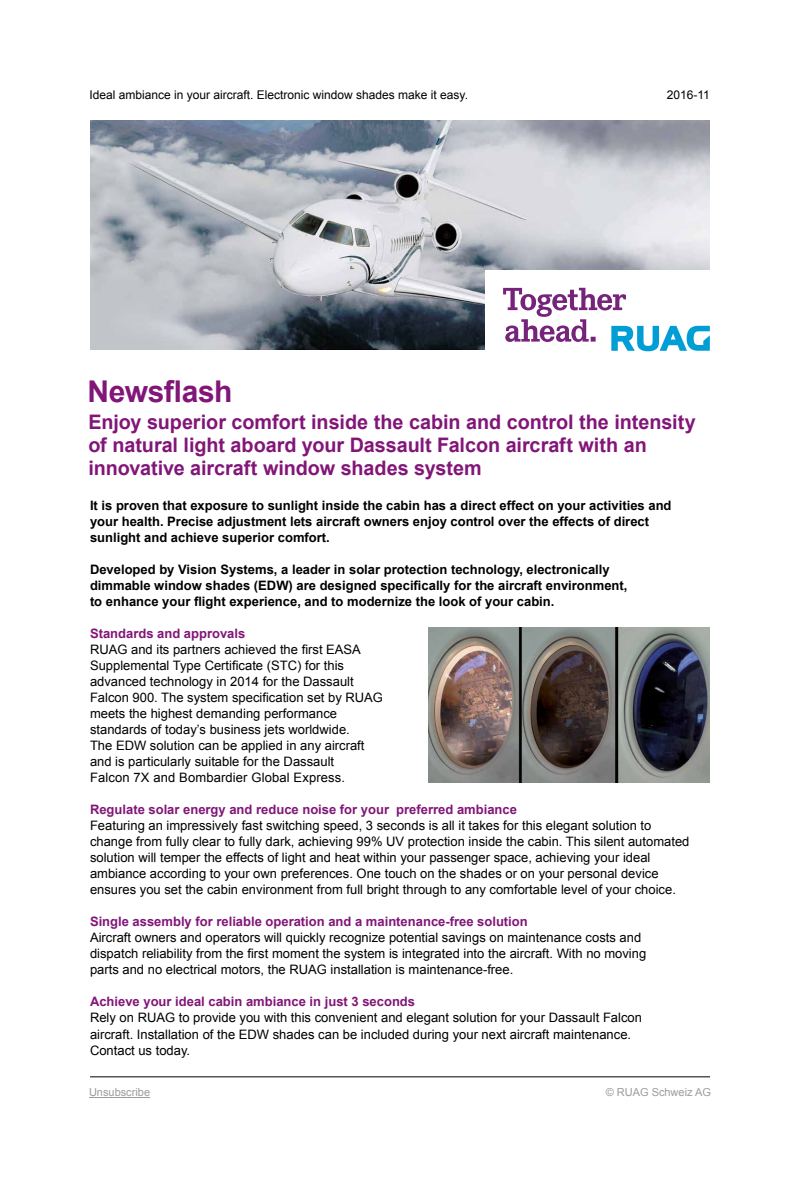
<style>
.page{position:relative;width:800px;height:1200px;background:#fff}
.page>*{position:absolute;margin:0;border:0;box-sizing:border-box;transform-origin:0 0}
.t1{font:700 30px "Arial";letter-spacing:-.015em;color:#821678}
.t2{font:700 20px/23px "Arial";letter-spacing:-.005em;color:#821678}
.t3{font:13px/16px "Arial";color:#000}
.t4{font:700 13px/16px "Arial";color:#000}
.t5{font:700 13px "Arial";color:#821678}
.t6{font:12px "Arial";color:#000}
.t7{font:11px "Arial";color:#9c9c9d}
</style>
<div class="page">
<img style="left:90px;top:120px;width:620px;height:230px">
<div style="left:485px;top:270px;width:234px;height:94px;background:#fff"></div>
<svg style="left:503px;top:288px;width:207px;height:63px"></svg>
<img style="left:429px;top:628px;width:281px;height:155px">
<hr style="left:90px;top:1076px;width:620px;height:1px;background:#000">
<hr style="left:89px;top:1097px;width:61px;height:1px;background:#9c9c9d">
<p class="t6" style="left:89px;top:87px;width:380px">Ideal ambiance in your aircraft. Electronic window shades make it easy.</p>
<p class="t6" style="left:667px;top:87px;width:45px">2016-11</p>
<h1 class="t1" style="left:88px;top:371px;width:146px">Newsflash</h1>
<h2 class="t2" style="left:88px;top:412px;width:609px">Enjoy superior comfort inside the cabin and control the intensity of natural light aboard your Dassault Falcon aircraft with an innovative aircraft window shades system</h2>
<p class="t4" style="left:90px;top:498px;width:583px">It is proven that exposure to sunlight inside the cabin has a direct effect on your activities and your health. Precise adjustment lets aircraft owners enjoy control over the effects of direct sunlight and achieve superior comfort.</p>
<p class="t4" style="left:90px;top:562px;width:539px">Developed by Vision Systems, a leader in solar protection technology, electronically dimmable window shades (EDW) are designed specifically for the aircraft environment, to enhance your flight experience, and to modernize the look of your cabin.</p>
<p class="t5" style="left:90px;top:625px;width:157px">Standards and approvals</p>
<p class="t3" style="left:90px;top:642px;width:295px">RUAG and its partners achieved the first EASA Supplemental Type Certificate (STC) for this advanced technology in 2014 for the Dassault Falcon 900. The system specification set by RUAG meets the highest demanding performance standards of today’s business jets worldwide.<br>The EDW solution can be applied in any aircraft and is particularly suitable for the Dassault<br>Falcon 7X and Bombardier Global Express.</p>
<p class="t5" style="left:90px;top:801px;width:428px">Regulate solar energy and reduce noise for your preferred ambiance</p>
<p class="t3" style="left:90px;top:818px;width:601px">Featuring an impressively fast switching speed, 3 seconds is all it takes for this elegant solution to change from fully clear to fully dark, achieving 99% UV protection inside the cabin. This silent automated solution will temper the effects of light and heat within your passenger space, achieving your ideal ambiance according to your own preferences. One touch on the shades or on your personal device ensures you set the cabin environment from full bright through to any comfortable level of your choice.</p>
<p class="t5" style="left:90px;top:913px;width:439px">Single assembly for reliable operation and a maintenance-free solution</p>
<p class="t3" style="left:90px;top:930px;width:558px">Aircraft owners and operators will quickly recognize potential savings on maintenance costs and dispatch reliability from the first moment the system is integrated into the aircraft. With no moving parts and no electrical motors, the RUAG installation is maintenance-free.</p>
<p class="t5" style="left:90px;top:993px;width:327px">Achieve your ideal cabin ambiance in just 3 seconds</p>
<p class="t3" style="left:90px;top:1010px;width:554px">Rely on RUAG to provide you with this convenient and elegant solution for your Dassault Falcon aircraft. Installation of the EDW shades can be included during your next aircraft maintenance.<br>Contact us today.</p>
<p class="t7" style="left:89px;top:1085px;width:63px">Unsubscribe</p>
<p class="t7" style="left:606px;top:1085px;width:107px">© RUAG Schweiz AG</p>
</div>
